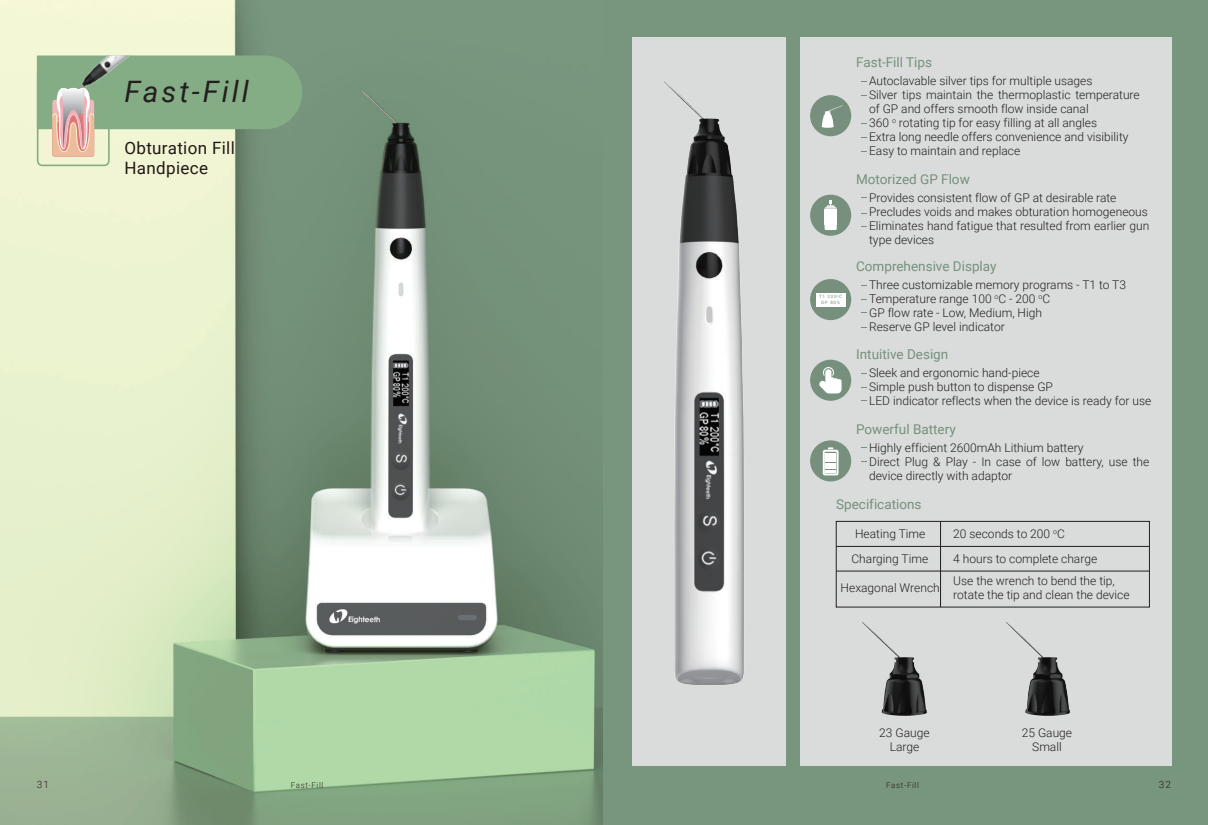
<style>
.page{position:relative;width:1208px;height:825px;background:#fff}
.page>*{position:absolute;margin:0;border:0;box-sizing:border-box;transform-origin:0 0}
.t1{font:italic 29.5px "Roboto";letter-spacing:.1em;color:#231f20}
.t2{font:17px/20.4px "Roboto";letter-spacing:.02em;color:#211814}
.t3{font:13.5px "Roboto";color:#77907d}
.t4{font:300 12px/14px "Roboto";color:#231f20}
.t5{font:300 10px "Roboto";color:#231f20}
.t6{font:300 8px "Roboto";letter-spacing:.08em;color:#231f20}
.t7{font:4.5px/5.6px "Roboto";letter-spacing:.16em;color:#77907d;text-align:center}
</style>
<div class="page">
<img style="left:0;top:0;width:604px;height:825px">
<div style="left:604px;top:0;width:604px;height:825px;background:#78957d"></div>
<img style="left:632px;top:37px;width:153px;height:728px">
<div style="left:800px;top:37px;width:371px;height:728px;background:#d9dcda"></div>
<div style="left:810px;top:95px;width:41px;height:41px;background:#77907d;border-radius:50%"></div>
<div style="left:810px;top:195px;width:41px;height:41px;background:#77907d;border-radius:50%"></div>
<div style="left:810px;top:279px;width:41px;height:41px;background:#77907d;border-radius:50%"></div>
<div style="left:810px;top:360px;width:41px;height:41px;background:#77907d;border-radius:50%"></div>
<div style="left:810px;top:440px;width:41px;height:41px;background:#77907d;border-radius:50%"></div>
<div style="left:836px;top:521px;width:313px;height:86px;border:1px solid #231f20"></div>
<hr style="left:940px;top:521px;width:1px;height:86px;background:#231f20">
<hr style="left:836px;top:571px;width:313px;height:1px;background:#231f20">
<hr style="left:836px;top:546px;width:313px;height:1px;background:#231f20">
<img style="left:1000px;top:605px;width:77px;height:111px">
<img style="left:856px;top:605px;width:78px;height:111px">
<div style="left:822px;top:450px;width:16px;height:25px;border:2px solid #fff"></div>
<svg style="left:825px;top:447px;width:11px;height:25px"></svg>
<svg style="left:824px;top:200px;width:12px;height:30px"></svg>
<div style="left:816px;top:293px;width:29px;height:13px;background:#fff"></div>
<svg style="left:819px;top:367px;width:22px;height:26px"></svg>
<svg style="left:821px;top:105px;width:21px;height:23px"></svg>
<div style="left:37px;top:69px;width:73px;height:97px;border:2px solid #85ad85;border-radius:5px"></div>
<svg style="left:37px;top:55px;width:265px;height:102px;background:#a0b996"></svg>
<img style="left:38px;top:55px;width:92px;height:64px">
<h1 class="t1" style="left:124px;top:71px;width:126px">Fast-Fill</h1>
<h2 class="t2" style="left:124px;top:137px;width:112px">Obturation Fill<br>Handpiece</h2>
<p class="t3" style="left:856px;top:53px;width:77px">Fast-Fill Tips</p>
<p class="t4" style="left:869px;top:74px;width:272px">Autoclavable silver tips for multiple usages<br>Silver tips maintain the thermoplastic temperature of GP and offers smooth flow inside canal<br>360 <sup>o</sup> rotating tip for easy filling at all angles<br>Extra long needle offers convenience and visibility Easy to maintain and replace</p>
<p class="t3" style="left:856px;top:170px;width:115px">Motorized GP Flow</p>
<p class="t4" style="left:869px;top:191px;width:282px">Provides consistent flow of GP at desirable rate Precludes voids and makes obturation homogeneous Eliminates hand fatigue that resulted from earlier gun type devices</p>
<p class="t3" style="left:856px;top:257px;width:142px">Comprehensive Display</p>
<p class="t4" style="left:869px;top:278px;width:258px">Three customizable memory programs - T1 to T3<br>Temperature range 100 <sup>o</sup>C - 200 <sup>o</sup>C<br>GP flow rate - Low, Medium, High<br>Reserve GP level indicator</p>
<p class="t3" style="left:856px;top:345px;width:94px">Intuitive Design</p>
<p class="t4" style="left:869px;top:366px;width:284px">Sleek and ergonomic hand-piece<br>Simple push button to dispense GP<br>LED indicator reflects when the device is ready for use</p>
<p class="t3" style="left:856px;top:420px;width:101px">Powerful Battery</p>
<p class="t4" style="left:869px;top:441px;width:282px">Highly efficient 2600mAh Lithium battery<br>Direct Plug &amp; Play - In case of low battery, use the device directly with adaptor</p>
<p class="t3" style="left:836px;top:495px;width:87px">Specifications</p>
<p class="t4" style="left:851px;top:521px;width:78px;line-height:24.5px">Heating Time<br>Charging Time</p>
<p class="t4" style="left:840px;top:580px;width:101px">Hexagonal Wrench</p>
<p class="t7" style="left:819px;top:294px;width:24px">T1 200<sup>o</sup>C<br>GP 80%</p>
<p class="t4" style="left:953px;top:521px;width:145px;line-height:24.5px">20 seconds to 200 <sup>o</sup>C<br>4 hours to complete charge</p>
<p class="t4" style="left:953px;top:574px;width:178px">Use the wrench to bend the tip, rotate the tip and clean the device</p>
<p class="t4" style="left:879px;top:725px;width:52px;text-align:center">23 Gauge<br>Large</p>
<p class="t4" style="left:1021px;top:725px;width:52px;text-align:center">25 Gauge<br>Small</p>
<p class="t5" style="left:37px;top:777px;width:14px">31</p>
<p class="t6" style="left:291px;top:780px;width:34px">Fast-Fill</p>
<p class="t6" style="left:886px;top:780px;width:34px">Fast-Fill</p>
<p class="t5" style="left:1158px;top:777px;width:14px">32</p>
</div>
